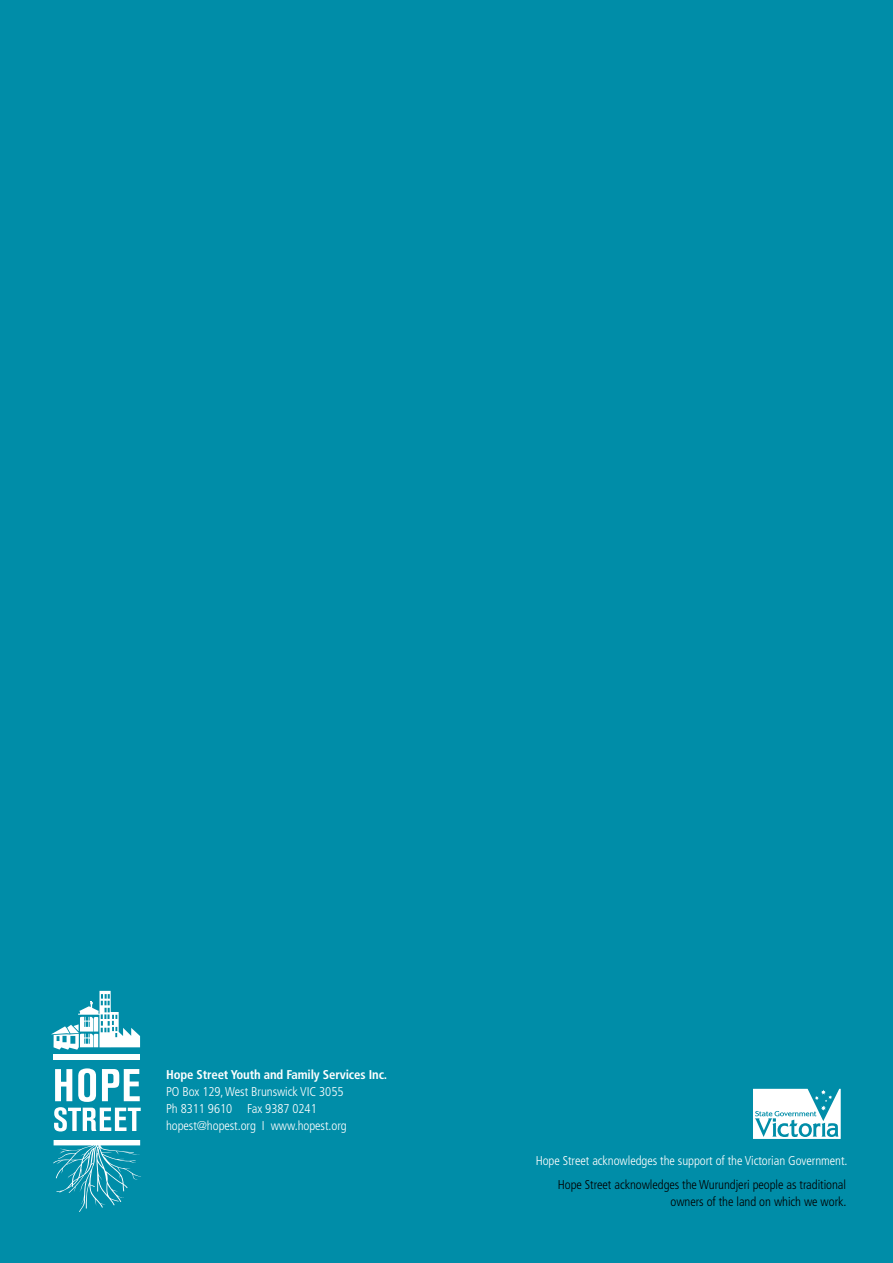
<style>
.page{position:relative;width:893px;height:1263px;background:#008da8}
.page>*{position:absolute;margin:0;border:0;box-sizing:border-box;transform-origin:0 0}
.t1{font:300 condensed 12.75px/17.2px "Frutiger LT Std";letter-spacing:-.005em;color:#fff}
.t2{font:300 condensed 12.75px/17.2px "Frutiger LT Std";letter-spacing:-.005em;color:#000;text-align:right}
.t3{font:700 condensed 12.75px "Frutiger";letter-spacing:-.01em;color:#fff}
</style>
<div class="page">
<svg style="left:54px;top:1068px;width:87px;height:63px"></svg>
<div style="left:54px;top:1054px;width:86px;height:5px;background:#fff"></div>
<svg style="left:53px;top:1140px;width:88px;height:72px"></svg>
<svg style="left:51px;top:991px;width:89px;height:59px"></svg>
<svg style="left:753px;top:1089px;width:88px;height:50px"></svg>
<p class="t3" style="left:166px;top:1067px;width:223px">Hope Street Youth and Family Services Inc.</p>
<p class="t1" style="left:166px;top:1083px;width:182px">PO Box 129,West Brunswick VIC 3055<br>Ph 8311 9610 Fax 9387 0241 hopest@hopest.org I www.hopest.org</p>
<p class="t1" style="left:536px;top:1152px;width:313px">Hope Street acknowledges the support of the Victorian Government.</p>
<p class="t2" style="left:558px;top:1176px;width:290px">Hope Street acknowledges the Wurundjeri people as traditional owners of the land on which we work.</p>
</div>
